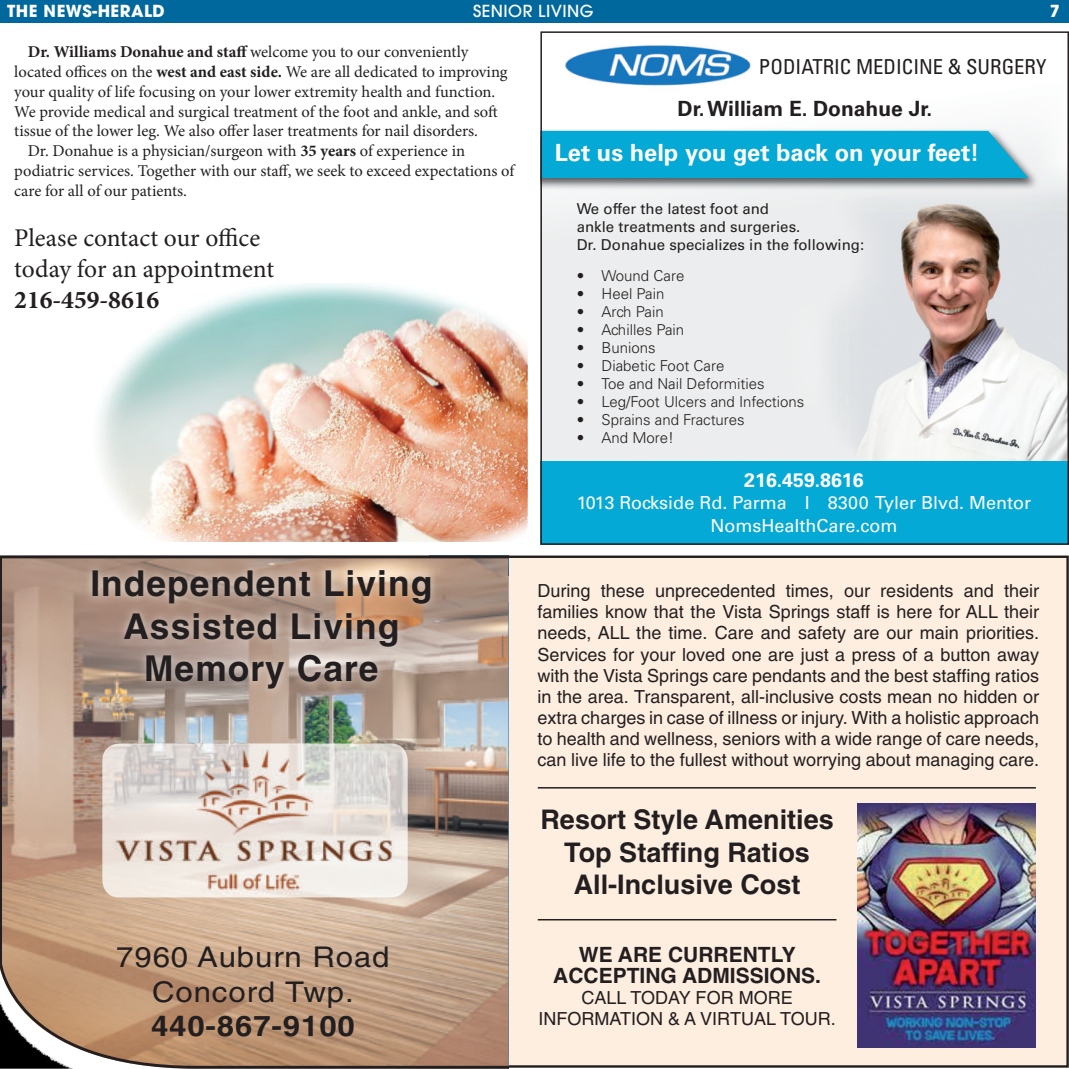
<style>
.page{position:relative;width:1069px;height:1069px;background:#fff}
.page>*{position:absolute;margin:0;border:0;box-sizing:border-box;transform-origin:0 0}
.t1{font:700 35.55px/42.8px "Helvetica";letter-spacing:.03em;color:#231f20;text-align:center}
.t2{font:28.5px/34.2px "Helvetica";letter-spacing:.03em;color:#231f20;text-align:center;scale:1.09 1}
.t3{font:700 28.5px "Helvetica";letter-spacing:.03em;color:#231f20;scale:1.09 1}
.t4{font:700 27px/32.4px "Helvetica";color:#231f20;text-align:center}
.t5{font:25.5px/30.6px "Minion Pro";letter-spacing:-.005em;color:#231f20}
.t6{font:700 25.5px "Minion Pro";color:#231f20}
.t7{font:700 23.7px "Univers";color:#fff}
.t8{font:700 21px/21px "Helvetica";color:#231f20;text-align:center}
.t9{font:700 21px "Univers";color:#231f20}
.t10{font:condensed 20.7px "Univers";color:#231f20}
.t11{font:700 19.5px "Univers";color:#fff}
.t12{font:18px/21px "Helvetica";color:#231f20;text-align:justify}
.t13{font:18px/22.5px "Univers";color:#fff;text-align:center}
.t14{font:16.5px "Minion Pro";color:#231f20}
.t15{font:700 16.5px "Avant Garde";letter-spacing:.03em;color:#fff}
.t16{font:500 16.5px "Avant Garde";letter-spacing:.03em;color:#fff}
.t17{font:300 15px "Univers";color:#231f20}
.t18{font:15px/18px "Univers";color:#231f20}
.s1{font-weight:700}
</style>
<div class="page">
<div style="left:0;top:0;width:1068px;height:22px;background:#00689c"></div>
<img style="left:543px;top:127px;width:522px;height:334px">
<div style="left:540px;top:461px;width:528px;height:83px;background:#05a9d5"></div>
<img style="left:543px;top:128px;width:496px;height:62px">
<div style="left:543px;top:131px;width:485px;height:47px;background:#05a9d5"></div>
<img style="left:565px;top:45px;width:186px;height:41px">
<div style="left:540px;top:31px;width:528px;height:513px;border:2px solid #231f20"></div>
<img style="left:91px;top:283px;width:436px;height:259px;border-radius:18px">
<div style="left:506px;top:556px;width:561px;height:510px;background:#feeee0"></div>
<svg style="left:0;top:555px;width:508px;height:513px;background:#c0a997"></svg>
<img style="left:83px;top:560px;width:356px;height:136px">
<hr style="left:537px;top:786px;width:498px;height:2px;background:#231f20">
<hr style="left:537px;top:918px;width:299px;height:2px;background:#231f20">
<img style="left:857px;top:803px;width:178px;height:244px">
<p class="t15" style="left:7px;top:5px;width:159px">THE NEWS-HERALD</p>
<p class="t16" style="left:473px;top:1px;width:122px">SENIOR LIVING</p>
<p class="t15" style="left:1049px;top:5px;width:12px">7</p>
<p class="t14" style="left:28px;top:46px;width:442px"><span class="s1">Dr. Williams Donahue and staff</span> welcome you to our conveniently</p>
<p class="t14" style="left:14px;top:66px;width:495px">located offices on the <span class="s1">west and east side.</span> We are all dedicated to improving</p>
<p class="t14" style="left:14px;top:86px;width:482px">your quality of life focusing on your lower extremity health and function.</p>
<p class="t14" style="left:14px;top:106px;width:485px">We provide medical and surgical treatment of the foot and ankle, and soft</p>
<p class="t14" style="left:14px;top:125px;width:465px">tissue of the lower leg. We also offer laser treatments for nail disorders.</p>
<p class="t14" style="left:28px;top:145px;width:438px">Dr. Donahue is a physician/surgeon with <span class="s1">35 years</span> of experience in</p>
<p class="t14" style="left:14px;top:165px;width:501px">podiatric services. Together with our staff, we seek to exceed expectations of</p>
<p class="t14" style="left:14px;top:185px;width:174px">care for all of our patients.</p>
<h3 class="t5" style="left:14px;top:226px;width:261px">Please contact our office today for an appointment</h3>
<h3 class="t6" style="left:14px;top:290px;width:146px">216-459-8616</h3>
<h1 class="t1" style="left:90px;top:565px;width:343px">Independent Living<br>Assisted Living<br>Memory Care</h1>
<h2 class="t2" style="left:116px;top:942px;width:252px">7960 Auburn Road<br>Concord Twp.</h2>
<h2 class="t3" style="left:151px;top:1015px;width:188px">440-867-9100</h2>
<p class="t10" style="left:758px;top:59px;width:289px">PODIATRIC MEDICINE &amp; SURGERY</p>
<p class="t9" style="left:677px;top:96px;width:256px">Dr.William E. Donahue Jr.</p>
<h3 class="t7" style="left:554px;top:139px;width:426px">Let us help you get back on your feet!</h3>
<p class="t18" style="left:576px;top:199px;width:289px">We offer the latest foot and<br>ankle treatments and surgeries.<br>Dr. Donahue specializes in the following:</p>
<p class="t17" style="left:576px;top:270px;width:109px">• Wound Care</p>
<p class="t17" style="left:576px;top:288px;width:89px">• Heel Pain</p>
<p class="t17" style="left:576px;top:306px;width:88px">• Arch Pain</p>
<p class="t17" style="left:576px;top:324px;width:109px">• Achilles Pain</p>
<p class="t17" style="left:576px;top:342px;width:80px">• Bunions</p>
<p class="t17" style="left:576px;top:360px;width:149px">• Diabetic Foot Care</p>
<p class="t17" style="left:576px;top:378px;width:189px">• Toe and Nail Deformities</p>
<p class="t17" style="left:576px;top:396px;width:229px">• Leg/Foot Ulcers and Infections</p>
<p class="t17" style="left:576px;top:414px;width:169px">• Sprains and Fractures</p>
<p class="t17" style="left:576px;top:432px;width:99px">• And More!</p>
<p class="t11" style="left:744px;top:468px;width:121px">216.459.8616</p>
<p class="t13" style="left:576px;top:491px;width:456px">1013 Rockside Rd. Parma I 8300 Tyler Blvd. Mentor<br>NomsHeaIthCare.com</p>
<p class="t12" style="left:537px;top:582px;width:503px">During these unprecedented times, our residents and their families know that the Vista Springs staff is here for ALL their needs, ALL the time. Care and safety are our main priorities.<br>Services for your loved one are just a press of a button away with the Vista Springs care pendants and the best staffing ratios in the area. Transparent, all-inclusive costs mean no hidden or extra charges in case of illness or injury. With a holistic approach to health and wellness, seniors with a wide range of care needs, can live life to the fullest without worrying about managing care.</p>
<h3 class="t4" style="left:540px;top:806px;width:295px">Resort Style Amenities<br>Top Staffing Ratios<br>All-Inclusive Cost</h3>
<p class="t8" style="left:553px;top:946px;width:269px">WE ARE CURRENTLY<br>ACCEPTING ADMISSIONS.</p>
<p class="t12" style="left:538px;top:989px;width:299px;text-align:center">CALL TODAY FOR MORE<br>INFORMATION &amp; A VIRTUAL TOUR.</p>
</div>
